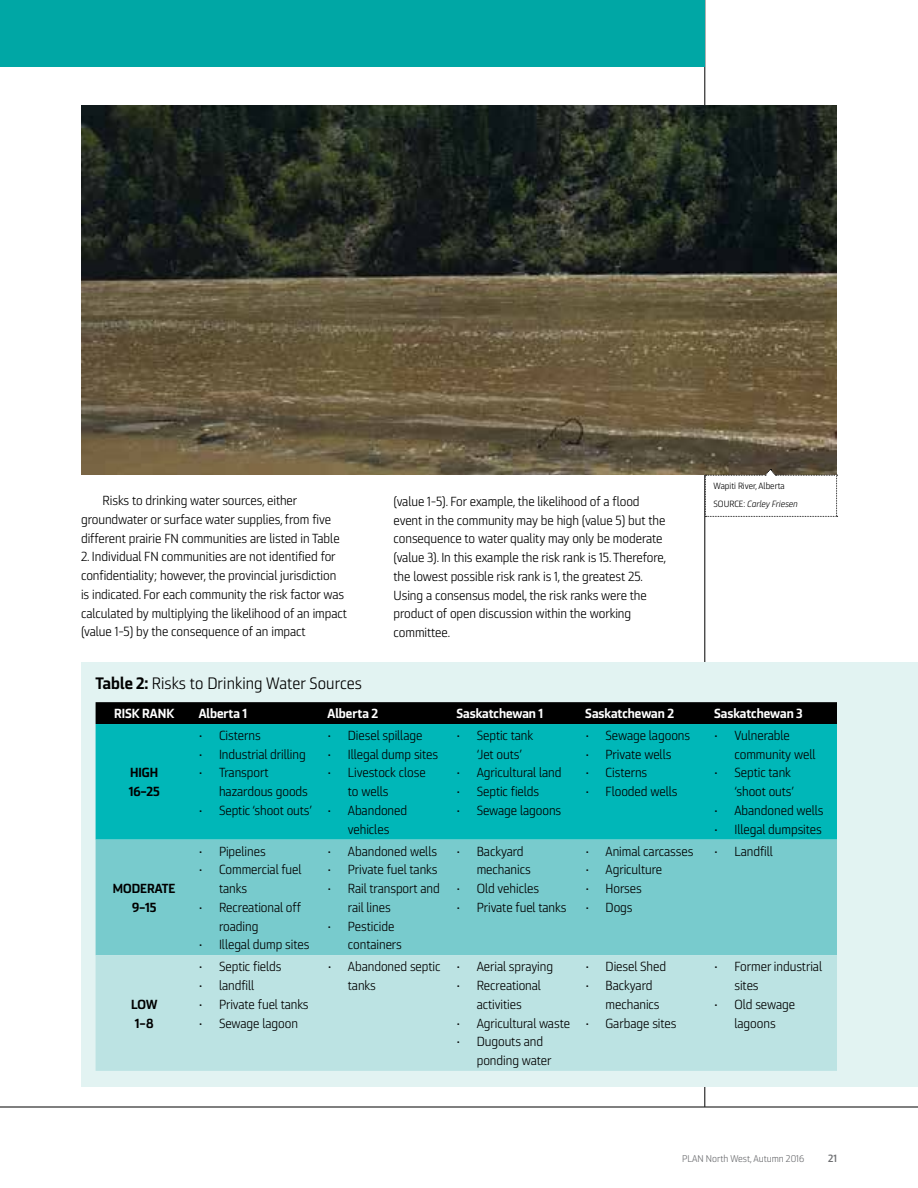
<style>
.page{position:relative;width:918px;height:1188px;background:#fff}
.page>*{position:absolute;margin:0;border:0;box-sizing:border-box;transform-origin:0 0}
.t1{font:16.5px "Ranelte Nor Boo";letter-spacing:.005em;color:#000}
.t2{font:13.2px/18.8px "Ranelte Nor Boo";letter-spacing:-.005em;color:#000}
.t3{font:13.2px "Ranelte Nor Bol";color:#fff}
.t4{font:13.2px/18.8px "Ranelte Nor Bol";color:#000}
.t5{font:10.5px "Ranelte Nor Dem";color:#6d6e71}
.t6{font:9.75px "Ranelte Nor Boo";color:#6d6e71}
.t7{font:9px "Ranelte Nor Boo It";color:#000}
.t8{font:9px "Ranelte Nor Boo";color:#000}
.s1{font-family:"Ranelte Nor Boo"}
.s2{font-family:"Ranelte Nor Bol"}
</style>
<div class="page">
<hr style="left:705px;top:0;width:1px;height:1107px;background:#000">
<img style="left:81px;top:106px;width:756px;height:369px">
<hr style="left:0;top:1107px;width:918px;height:1px;background:#000">
<div style="left:0;top:0;width:705px;height:66px;background:#00a7a5"></div>
<div style="left:81px;top:662px;width:837px;height:424px;background:#e2f3f2"></div>
<div style="left:96px;top:702px;width:741px;height:22px;background:#000"></div>
<div style="left:96px;top:724px;width:741px;height:116px;background:#00b7b8"></div>
<div style="left:96px;top:840px;width:741px;height:115px;background:#78cbcd"></div>
<div style="left:96px;top:955px;width:741px;height:116px;background:#bce3e3"></div>
<svg style="left:705px;top:469px;width:133px;height:48px"></svg>
<p class="t2" style="left:81px;top:491px;width:260px;text-indent:22px">Risks to drinking water sources, either groundwater or surface water supplies, from five different prairie FN communities are listed in Table</p>
<p class="t2" style="left:81px;top:548px;width:268px">2. Individual FN communities are not identified for confidentiality; however, the provincial jurisdiction is indicated. For each community the risk factor was calculated by multiplying the likelihood of an impact (value 1-5) by the consequence of an impact</p>
<p class="t2" style="left:394px;top:492px;width:274px">(value 1-5). For example, the likelihood of a flood event in the community may be high (value 5) but the consequence to water quality may only be moderate (value 3). In this example the risk rank is 15. Therefore, the lowest possible risk rank is 1, the greatest 25.<br>Using a consensus model, the risk ranks were the product of open discussion within the working committee.</p>
<p class="t8" style="left:714px;top:481px;width:73px">Wapiti River, Alberta</p>
<p class="t7" style="left:714px;top:499px;width:86px"><span class="s1">SOURCE:</span> Carley Friesen</p>
<p class="t1" style="left:96px;top:674px;width:268px"><span class="s2">Table 2:</span> Risks to Drinking Water Sources</p>
<p class="t3" style="left:114px;top:705px;width:62px">RISK RANK</p>
<p class="t3" style="left:199px;top:705px;width:50px">Alberta 1</p>
<p class="t3" style="left:328px;top:705px;width:52px">Alberta 2</p>
<p class="t3" style="left:456px;top:705px;width:88px">Saskatchewan 1</p>
<p class="t3" style="left:585px;top:705px;width:90px">Saskatchewan 2</p>
<p class="t3" style="left:714px;top:705px;width:90px">Saskatchewan 3</p>
<p class="t4" style="left:129px;top:763px;width:33px">HIGH<br>16–25</p>
<p class="t4" style="left:113px;top:879px;width:64px;text-align:center">MODERATE<br>9–15</p>
<p class="t4" style="left:131px;top:995px;width:28px">LOW<br>1–8</p>
<p class="t2" style="left:199px;top:726px;width:63px">• Cisterns</p>
<p class="t2" style="left:199px;top:745px;width:108px">• Industrial drilling</p>
<p class="t2" style="left:219px;top:764px;width:90px;text-indent:-20px">• Transport hazardous goods</p>
<p class="t2" style="left:199px;top:801px;width:115px">• Septic ‘shoot outs’</p>
<p class="t2" style="left:199px;top:842px;width:68px">• Pipelines</p>
<p class="t2" style="left:219px;top:861px;width:84px;text-indent:-20px">• Commercial fuel tanks</p>
<p class="t2" style="left:219px;top:898px;width:83px;text-indent:-20px">• Recreational off roading</p>
<p class="t2" style="left:199px;top:936px;width:112px">• Illegal dump sites</p>
<p class="t2" style="left:199px;top:957px;width:84px">• Septic fields</p>
<p class="t2" style="left:199px;top:976px;width:57px">• landfill</p>
<p class="t2" style="left:199px;top:995px;width:111px">• Private fuel tanks</p>
<p class="t2" style="left:199px;top:1014px;width:101px">• Sewage lagoon</p>
<p class="t2" style="left:328px;top:726px;width:96px">• Diesel spillage</p>
<p class="t2" style="left:328px;top:745px;width:112px">• Illegal dump sites</p>
<p class="t2" style="left:348px;top:764px;width:79px;text-indent:-20px">• Livestock close to wells</p>
<p class="t2" style="left:328px;top:801px;width:81px;text-align:center">• Abandoned vehicles</p>
<p class="t2" style="left:328px;top:842px;width:111px">• Abandoned wells</p>
<p class="t2" style="left:328px;top:861px;width:111px">• Private fuel tanks</p>
<p class="t2" style="left:348px;top:879px;width:94px;text-indent:-20px">• Rail transport and rail lines</p>
<p class="t2" style="left:348px;top:917px;width:55px;text-indent:-20px">• Pesticide containers</p>
<p class="t2" style="left:477px;top:726px;width:58px;text-indent:-20px">• Septic tank ‘Jet outs’</p>
<p class="t2" style="left:456px;top:764px;width:106px">• Agricultural land</p>
<p class="t2" style="left:456px;top:782px;width:84px">• Septic fields</p>
<p class="t2" style="left:456px;top:801px;width:106px">• Sewage lagoons</p>
<p class="t2" style="left:477px;top:842px;width:56px;text-indent:-20px">• Backyard mechanics</p>
<p class="t2" style="left:457px;top:879px;width:84px">• Old vehicles</p>
<p class="t2" style="left:457px;top:898px;width:111px">• Private fuel tanks</p>
<p class="t2" style="left:348px;top:958px;width:94px;text-indent:-20px">• Abandoned septic tanks</p>
<p class="t2" style="left:457px;top:958px;width:98px">• Aerial spraying</p>
<p class="t2" style="left:457px;top:976px;width:86px;text-align:center">• Recreational activities</p>
<p class="t2" style="left:457px;top:1014px;width:115px">• Agricultural waste</p>
<p class="t2" style="left:477px;top:1033px;width:76px;text-indent:-20px">• Dugouts and ponding water</p>
<p class="t2" style="left:585px;top:726px;width:106px">• Sewage lagoons</p>
<p class="t2" style="left:585px;top:745px;width:88px">• Private wells</p>
<p class="t2" style="left:585px;top:764px;width:63px">• Cisterns</p>
<p class="t2" style="left:585px;top:782px;width:94px">• Flooded wells</p>
<p class="t2" style="left:585px;top:842px;width:110px">• Animal carcasses</p>
<p class="t2" style="left:585px;top:861px;width:78px">• Agriculture</p>
<p class="t2" style="left:585px;top:879px;width:58px">• Horses</p>
<p class="t2" style="left:585px;top:898px;width:49px">• Dogs</p>
<p class="t2" style="left:585px;top:958px;width:82px">• Diesel Shed</p>
<p class="t2" style="left:606px;top:976px;width:56px;text-indent:-20px">• Backyard mechanics</p>
<p class="t2" style="left:585px;top:1014px;width:93px">• Garbage sites</p>
<p class="t2" style="left:734px;top:726px;width:83px;text-indent:-20px">• Vulnerable community well</p>
<p class="t2" style="left:714px;top:764px;width:81px;text-align:right">• Septic tank ‘shoot outs’</p>
<p class="t2" style="left:714px;top:801px;width:111px">• Abandoned wells</p>
<p class="t2" style="left:714px;top:820px;width:109px">• Illegal dumpsites</p>
<p class="t2" style="left:714px;top:842px;width:60px">• Landfill</p>
<p class="t2" style="left:734px;top:958px;width:89px;text-indent:-20px">• Former industrial sites</p>
<p class="t2" style="left:714px;top:995px;width:82px;text-align:center">• Old sewage lagoons</p>
<p class="t6" style="left:682px;top:1153px;width:123px">PLAN North West, Autumn 2016</p>
<p class="t5" style="left:828px;top:1152px;width:10px">21</p>
</div>
